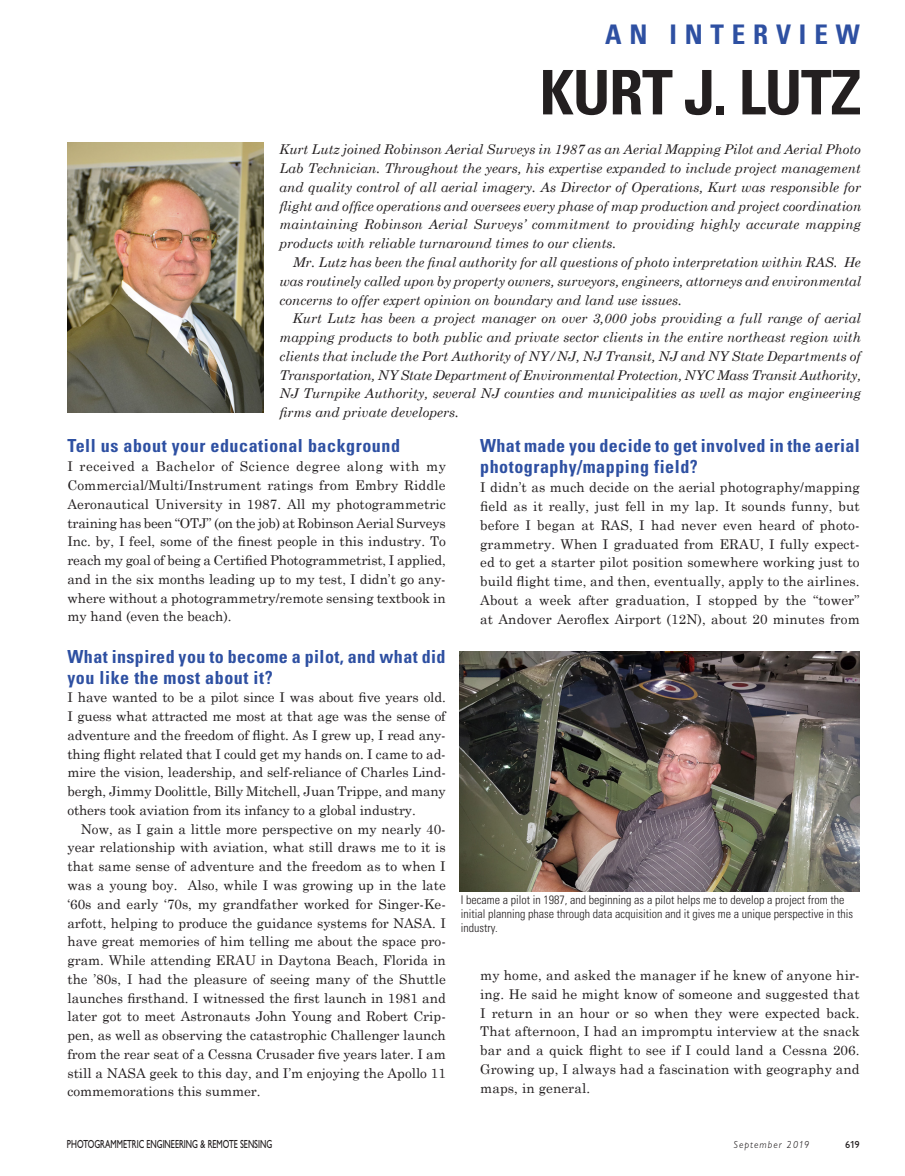
<style>
.page{position:relative;width:905px;height:1176px;background:#fff}
.page>*{position:absolute;margin:0;border:0;box-sizing:border-box;transform-origin:0 0}
.t1{font:700 condensed 61.5px "Univers LT Std";letter-spacing:-.02em;color:#231f20}
.t2{font:700 condensed 27px "Univers LT Std";letter-spacing:.29em;color:#2e50a2}
.t3{font:700 condensed 18px/21px "Univers LT Std";letter-spacing:.03em;color:#2e50a2}
.t4{font:13.5px/18.8px "Century Schoolbook";color:#231f20;text-align:justify}
.t5{font:italic 13.5px/18.8px "Century Schoolbook";color:#231f20;text-align:justify}
.t6{font:300 condensed 12px/13.8px "Univers LT Std";color:#231f20}
.t7{font:12px "Chantilly";color:#231f20;scale:.7 1}
.t8{font:italic 300 10.5px "Chantilly LH";letter-spacing:.1em;color:#231f20}
.t9{font:10.5px "Chantilly";color:#231f20}
</style>
<div class="page">
<img style="left:67px;top:142px;width:196px;height:270px">
<img style="left:459px;top:651px;width:400px;height:240px">
<h2 class="t2" style="left:605px;top:18px;width:256px">AN INTERVIEW</h2>
<h1 class="t1" style="left:539px;top:55px;width:323px">KURT J. LUTZ</h1>
<p class="t5" style="left:279px;top:140px;width:583px">Kurt Lutz joined Robinson Aerial Surveys in 1987 as an Aerial Mapping Pilot and Aerial Photo Lab Technician. Throughout the years, his expertise expanded to include project management and quality control of all aerial imagery. As Director of Operations, Kurt was responsible for flight and office operations and oversees every phase of map production and project coordination maintaining Robinson Aerial Surveys’ commitment to providing highly accurate mapping products with reliable turnaround times to our clients.</p>
<p class="t5" style="left:279px;top:252px;width:583px;text-indent:14px">Mr. Lutz has been the final authority for all questions of photo interpretation within RAS. He was routinely called upon by property owners, surveyors, engineers, attorneys and environmental concerns to offer expert opinion on boundary and land use issues.</p>
<p class="t5" style="left:279px;top:308px;width:583px;text-indent:14px">Kurt Lutz has been a project manager on over 3,000 jobs providing a full range of aerial mapping products to both public and private sector clients in the entire northeast region with clients that include the Port Authority of NY/NJ, NJ Transit, NJ and NY State Departments of Transportation, NY State Department of Environmental Protection, NYC Mass Transit Authority, NJ Turnpike Authority, several NJ counties and municipalities as well as major engineering firms and private developers.</p>
<h3 class="t3" style="left:67px;top:435px;width:334px">Tell us about your educational background</h3>
<p class="t4" style="left:67px;top:456px;width:380px">I received a Bachelor of Science degree along with my Commercial/Multi/Instrument ratings from Embry Riddle Aeronautical University in 1987. All my photogrammetric training has been “OTJ” (on the job) at Robinson Aerial Surveys Inc. by, I feel, some of the finest people in this industry. To reach my goal of being a Certified Photogrammetrist, I applied, and in the six months leading up to my test, I didn’t go any&shy;where without a photogrammetry/remote sensing textbook in my hand (even the beach).</p>
<h3 class="t3" style="left:67px;top:645px;width:379px">What inspired you to become a pilot, and what did you like the most about it?</h3>
<p class="t4" style="left:67px;top:687px;width:380px">I have wanted to be a pilot since I was about five years old.<br>I guess what attracted me most at that age was the sense of adventure and the freedom of flight. As I grew up, I read any&shy;thing flight related that I could get my hands on. I came to ad&shy;mire the vision, leadership, and self-reliance of Charles Lind&shy;bergh, Jimmy Doolittle, Billy Mitchell, Juan Trippe, and many others took aviation from its infancy to a global industry.</p>
<p class="t4" style="left:67px;top:818px;width:380px;text-indent:14px">Now, as I gain a little more perspective on my nearly 40- year relationship with aviation, what still draws me to it is that same sense of adventure and the freedom as to when I was a young boy. Also, while I was growing up in the late ‘60s and early ‘70s, my grandfather worked for Singer-Ke&shy;arfott, helping to produce the guidance systems for NASA. I have great memories of him telling me about the space pro&shy;gram. While attending ERAU in Daytona Beach, Florida in the ’80s, I had the pleasure of seeing many of the Shuttle launches firsthand. I witnessed the first launch in 1981 and later got to meet Astronauts John Young and Robert Crip&shy;pen, as well as observing the catastrophic Challenger launch from the rear seat of a Cessna Crusader five years later. I am still a NASA geek to this day, and I’m enjoying the Apollo 11 commemorations this summer.</p>
<h3 class="t3" style="left:480px;top:435px;width:381px">What made you decide to get involved in the aerial photography/mapping field?</h3>
<p class="t4" style="left:480px;top:477px;width:381px">I didn’t as much decide on the aerial photography/mapping field as it really, just fell in my lap. It sounds funny, but before I began at RAS, I had never even heard of photo&shy;grammetry. When I graduated from ERAU, I fully expect&shy;ed to get a starter pilot position somewhere working just to build flight time, and then, eventually, apply to the airlines.<br>About a week after graduation, I stopped by the “tower” at Andover Aeroflex Airport (12N), about 20 minutes from</p>
<p class="t6" style="left:461px;top:893px;width:393px">I became a pilot in 1987, and beginning as a pilot helps me to develop a project from the initial planning phase through data acquisition and it gives me a unique perspective in this industry.</p>
<p class="t4" style="left:480px;top:964px;width:381px">my home, and asked the manager if he knew of anyone hir&shy;ing. He said he might know of someone and suggested that I return in an hour or so when they were expected back.<br>That afternoon, I had an impromptu interview at the snack bar and a quick flight to see if I could land a Cessna 206.<br>Growing up, I always had a fascination with geography and maps, in general.</p>
<p class="t7" style="left:67px;top:1137px;width:295px">PHOTOGRAMMETRIC ENGINEERING &amp; REMOTE SENSING</p>
<p class="t8" style="left:733px;top:1138px;width:77px">September 2019</p>
<p class="t9" style="left:844px;top:1138px;width:16px">619</p>
</div>
